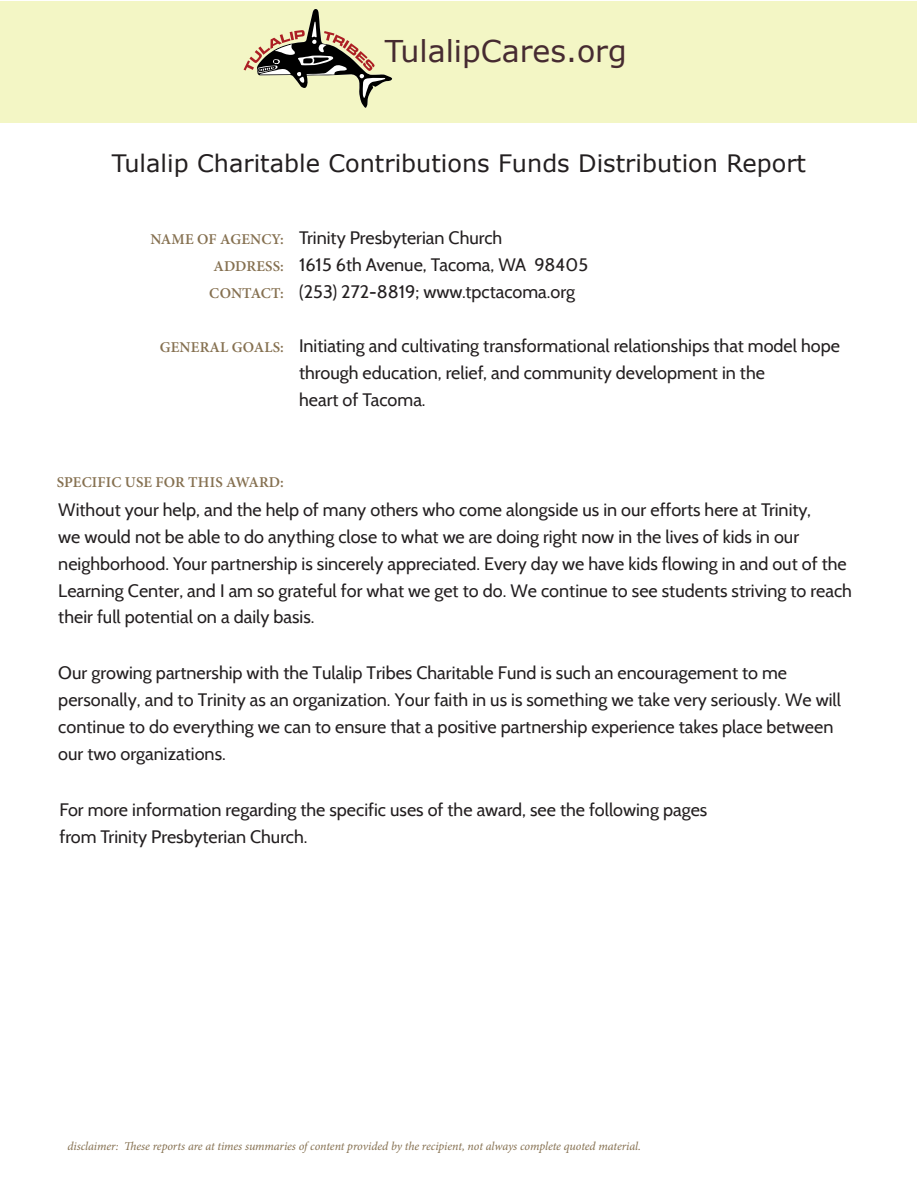
<style>
.page{position:relative;width:918px;height:1188px;background:#fff}
.page>*{position:absolute;margin:0;border:0;box-sizing:border-box;transform-origin:0 0}
.t1{font:30px "Verdana";color:#462b31}
.t2{font:24px "Verdana";color:#231f20}
.t3{font:18px/27px "Cabin";color:#231f20}
.t4{font:600 15px/27px "Minion Pro";letter-spacing:.01em;color:#857050;text-align:justify}
.t5{font:italic 12px "Minion Pro";letter-spacing:-.01em;color:#857050}
</style>
<div class="page">
<div style="left:1px;top:1px;width:916px;height:121px;background:#f3f6c5"></div>
<svg style="left:244px;top:9px;width:149px;height:99px"></svg>
<h1 class="t1" style="left:385px;top:32px;width:243px">TulalipCares.org</h1>
<h2 class="t2" style="left:112px;top:148px;width:696px">Tulalip Charitable Contributions Funds Distribution Report</h2>
<p class="t4" style="left:209px;top:226px;width:76px;text-indent:-59px">NAME OF AGENCY:<br>ADDRESS:<br>CONTACT:</p>
<p class="t4" style="left:160px;top:334px;width:126px">GENERAL GOALS:</p>
<p class="t3" style="left:299px;top:224px;width:205px">Trinity Presbyterian Church</p>
<p class="t3" style="left:299px;top:251px;width:291px">1615 6th Avenue, Tacoma, WA 98405</p>
<p class="t3" style="left:299px;top:278px;width:277px">(253) 272-8819; www.tpctacoma.org</p>
<p class="t3" style="left:299px;top:332px;width:542px">Initiating and cultivating transformational relationships that model hope through education, relief, and community development in the</p>
<p class="t3" style="left:299px;top:386px;width:128px">heart of Tacoma.</p>
<p class="t4" style="left:57px;top:469px;width:229px">SPECIFIC USE FOR THIS AWARD:</p>
<p class="t3" style="left:58px;top:496px;width:795px">Without your help, and the help of many others who come alongside us in our efforts here at Trinity,<br>we would not be able to do anything close to what we are doing right now in the lives of kids in our neighborhood. Your partnership is sincerely appreciated. Every day we have kids flowing in and out of the Learning Center, and I am so grateful for what we get to do. We continue to see students striving to reach their full potential on a daily basis.</p>
<p class="t3" style="left:58px;top:659px;width:784px">Our growing partnership with the Tulalip Tribes Charitable Fund is such an encouragement to me personally, and to Trinity as an organization. Your faith in us is something we take very seriously. We will continue to do everything we can to ensure that a positive partnership experience takes place between our two organizations.</p>
<p class="t3" style="left:59px;top:796px;width:649px">For more information regarding the specific uses of the award, see the following pages</p>
<p class="t3" style="left:59px;top:823px;width:250px">from Trinity Presbyterian Church.</p>
<p class="t5" style="left:68px;top:1138px;width:575px">disclaimer: These reports are at times summaries of content provided by the recipient, not always complete quoted material.</p>
</div>
